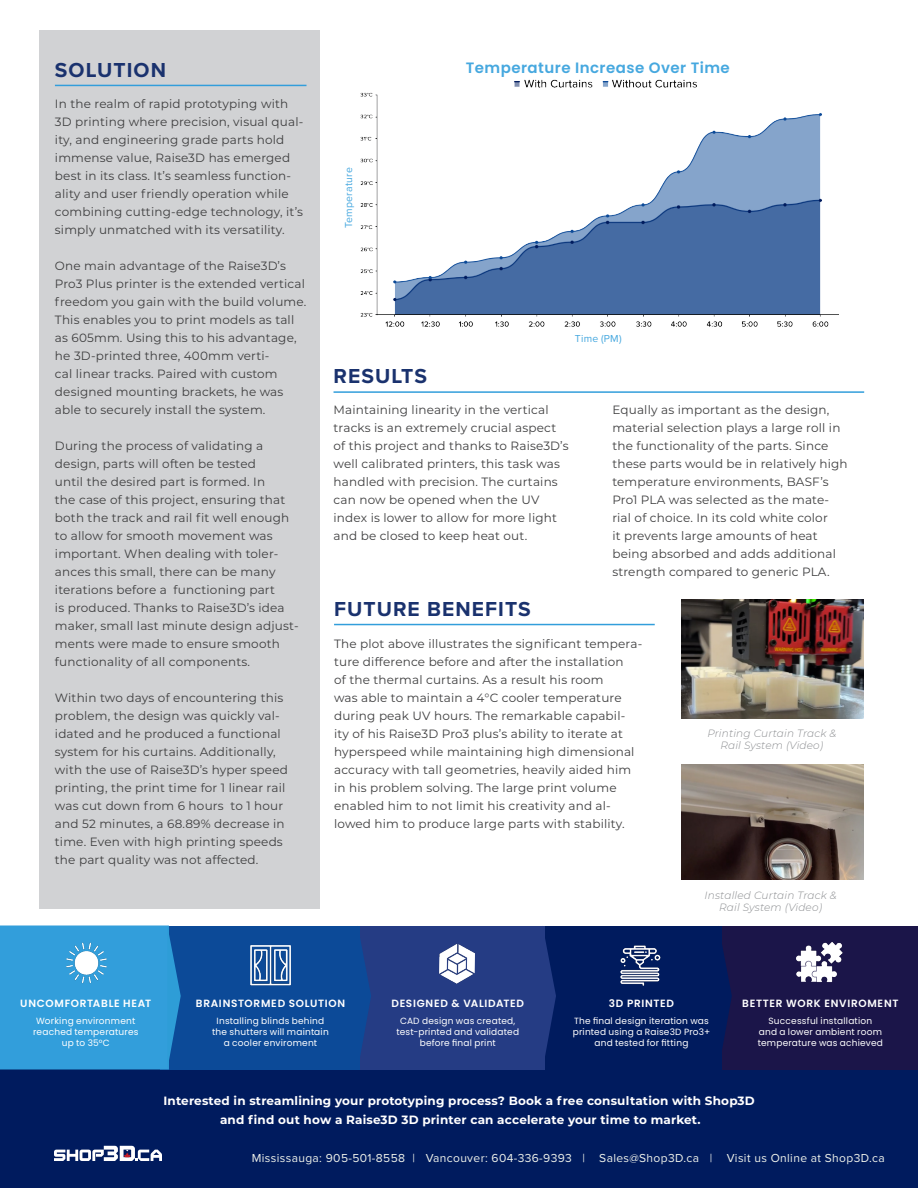
<style>
.page{position:relative;width:918px;height:1188px;background:#fff}
.page>*{position:absolute;margin:0;border:0;box-sizing:border-box;transform-origin:0 0}
.t1{font:700 21px "Proxima Nova";letter-spacing:.05em;color:#1a326e}
.t2{font:600 15px "Poppins";letter-spacing:.03em;color:#46a8df}
.t3{font:12px/18px "Montserrat";letter-spacing:.015em;color:#3e3e3f}
.t4{font:700 12px/19.5px "Montserrat";letter-spacing:.015em;color:#fff;text-align:center}
.t5{font:12px "Proxima Nova";letter-spacing:.03em;color:#eef1ea}
.t6{font:600 10.5px "Poppins";letter-spacing:.07em;color:#fff}
.t7{font:italic 300 10.5px/12px "Montserrat";letter-spacing:.015em;color:#8b8d90;text-align:center}
.t8{font:10.5px "Proxima Nova";letter-spacing:.02em;color:#46a8df}
.t9{font:9px/10.8px "Poppins";letter-spacing:.025em;color:#fff;text-align:center}
</style>
<div class="page">
<div style="left:0;top:1068px;width:918px;height:120px;background:#001b5e"></div>
<div style="left:39px;top:30px;width:281px;height:878px;background:#d1d2d4"></div>
<hr style="left:334px;top:624px;width:321px;height:1px;background:#329edb">
<svg style="left:54px;top:1146px;width:108px;height:15px"></svg>
<img style="left:682px;top:599px;width:182px;height:120px">
<img style="left:682px;top:765px;width:182px;height:115px">
<hr style="left:55px;top:85px;width:252px;height:1px;background:#329edb">
<hr style="left:334px;top:391px;width:530px;height:2px;background:#329edb">
<img style="left:360px;top:79px;width:479px;height:248px">
<div style="left:679px;top:926px;width:239px;height:143px;background:#1b1549"></div>
<img style="left:796px;top:942px;width:47px;height:41px">
<div style="left:541px;top:926px;width:180px;height:143px;background:#001b5e"></div>
<img style="left:620px;top:945px;width:41px;height:41px">
<svg style="left:721px;top:926px;width:11px;height:144px"></svg>
<div style="left:359px;top:926px;width:186px;height:143px;background:#253c84"></div>
<img style="left:439px;top:944px;width:36px;height:40px">
<svg style="left:543px;top:939px;width:13px;height:131px"></svg>
<div style="left:160px;top:926px;width:200px;height:143px;background:#0c4a98"></div>
<img style="left:250px;top:945px;width:41px;height:41px">
<svg style="left:358px;top:939px;width:13px;height:131px"></svg>
<div style="left:0;top:926px;width:181px;height:143px;background:#329edb"></div>
<h1 class="t1" style="left:55px;top:54px;width:113px">SOLUTION</h1>
<p class="t3" style="left:55px;top:94px;width:250px">In the realm of rapid prototyping with 3D printing where precision, visual qual&shy;ity, and engineering grade parts hold immense value, Raise3D has emerged best in its class. It’s seamless function&shy;ality and user friendly operation while combining cutting-edge technology, it’s simply unmatched with its versatility.</p>
<p class="t3" style="left:55px;top:256px;width:253px">One main advantage of the Raise3D’s Pro3 Plus printer is the extended vertical freedom you gain with the build volume.<br>This enables you to print models as tall as 605mm. Using this to his advantage, he 3D-printed three, 400mm verti-<br>cal linear tracks. Paired with custom designed mounting brackets, he was able to securely install the system.</p>
<p class="t3" style="left:55px;top:436px;width:245px">During the process of validating a design, parts will often be tested<br>until the desired part is formed. In<br>the case of this project, ensuring that both the track and rail fit well enough to allow for smooth movement was important. When dealing with toler&shy;ances this small, there can be many iterations before a functioning part<br>is produced. Thanks to Raise3D’s idea maker, small last minute design adjust&shy;ments were made to ensure smooth functionality of all components.</p>
<p class="t3" style="left:55px;top:688px;width:235px">Within two days of encountering this problem, the design was quickly val&shy;idated and he produced a functional system for his curtains. Additionally, with the use of Raise3D’s hyper speed printing, the print time for 1 linear rail was cut down from 6 hours to 1 hour and 52 minutes, a 68.89% decrease in time. Even with high printing speeds the part quality was not affected.</p>
<p class="t8" style="left:341px;top:228px;width:62px;rotate:-90deg">Temperature</p>
<p class="t2" style="left:466px;top:59px;width:265px">Temperature Increase Over Time</p>
<p class="t8" style="left:575px;top:331px;width:48px">Time (PM)</p>
<h1 class="t1" style="left:334px;top:361px;width:95px">RESULTS</h1>
<p class="t3" style="left:334px;top:400px;width:237px">Maintaining linearity in the vertical tracks is an extremely crucial aspect of this project and thanks to Raise3D’s well calibrated printers, this task was handled with precision. The curtains can now be opened when the UV index is lower to allow for more light and be closed to keep heat out.</p>
<p class="t3" style="left:612px;top:400px;width:237px">Equally as important as the design, material selection plays a large roll in the functionality of the parts. Since these parts would be in relatively high temperature environments, BASF’s Pro1 PLA was selected as the mate&shy;rial of choice. In its cold white color<br>it prevents large amounts of heat being absorbed and adds additional strength compared to generic PLA.</p>
<h1 class="t1" style="left:334px;top:593px;width:198px">FUTURE BENEFITS</h1>
<p class="t3" style="left:334px;top:634px;width:310px">The plot above illustrates the significant tempera&shy;ture difference before and after the installation<br>of the thermal curtains. As a result his room<br>was able to maintain a 4°C cooler temperature during peak UV hours. The remarkable capabil&shy;ity of his Raise3D Pro3 plus’s ability to iterate at hyperspeed while maintaining high dimensional accuracy with tall geometries, heavily aided him in his problem solving. The large print volume enabled him to not limit his creativity and al&shy;lowed him to produce large parts with stability.</p>
<p class="t7" style="left:707px;top:727px;width:130px">Printing Curtain Track &amp;<br>Rail System (Video)</p>
<p class="t7" style="left:705px;top:889px;width:133px">Installed Curtain Track &amp;<br>Rail System (Video)</p>
<p class="t6" style="left:20px;top:997px;width:133px">UNCOMFORTABLE HEAT</p>
<p class="t6" style="left:196px;top:997px;width:151px">BRAINSTORMED SOLUTION</p>
<p class="t9" style="left:33px;top:1016px;width:107px">Working environment reached temperatures up to 35°C</p>
<p class="t9" style="left:212px;top:1016px;width:118px">Installing blinds behind the shutters will maintain a cooler enviroment</p>
<p class="t6" style="left:391px;top:997px;width:134px">DESIGNED &amp; VALIDATED</p>
<p class="t9" style="left:396px;top:1016px;width:124px">CAD design was created, test-printed and validated before final print</p>
<p class="t6" style="left:609px;top:997px;width:67px">3D PRINTED</p>
<p class="t9" style="left:573px;top:1016px;width:139px">The final design iteration was printed using a Raise3D Pro3+ and tested for fitting</p>
<p class="t6" style="left:742px;top:997px;width:158px">BETTER WORK ENVIROMENT</p>
<p class="t9" style="left:758px;top:1016px;width:127px">Successful installation<br>and a lower ambient room temperature was achieved</p>
<p class="t4" style="left:164px;top:1090px;width:593px">Interested in streamlining your prototyping process? Book a free consultation with Shop3D and find out how a Raise3D 3D printer can accelerate your time to market.</p>
<p class="t5" style="left:252px;top:1149px;width:635px">Mississauga: 905-501-8558 | Vancouver: 604-336-9393 | Sales@Shop3D.ca | Visit us Online at Shop3D.ca</p>
</div>
